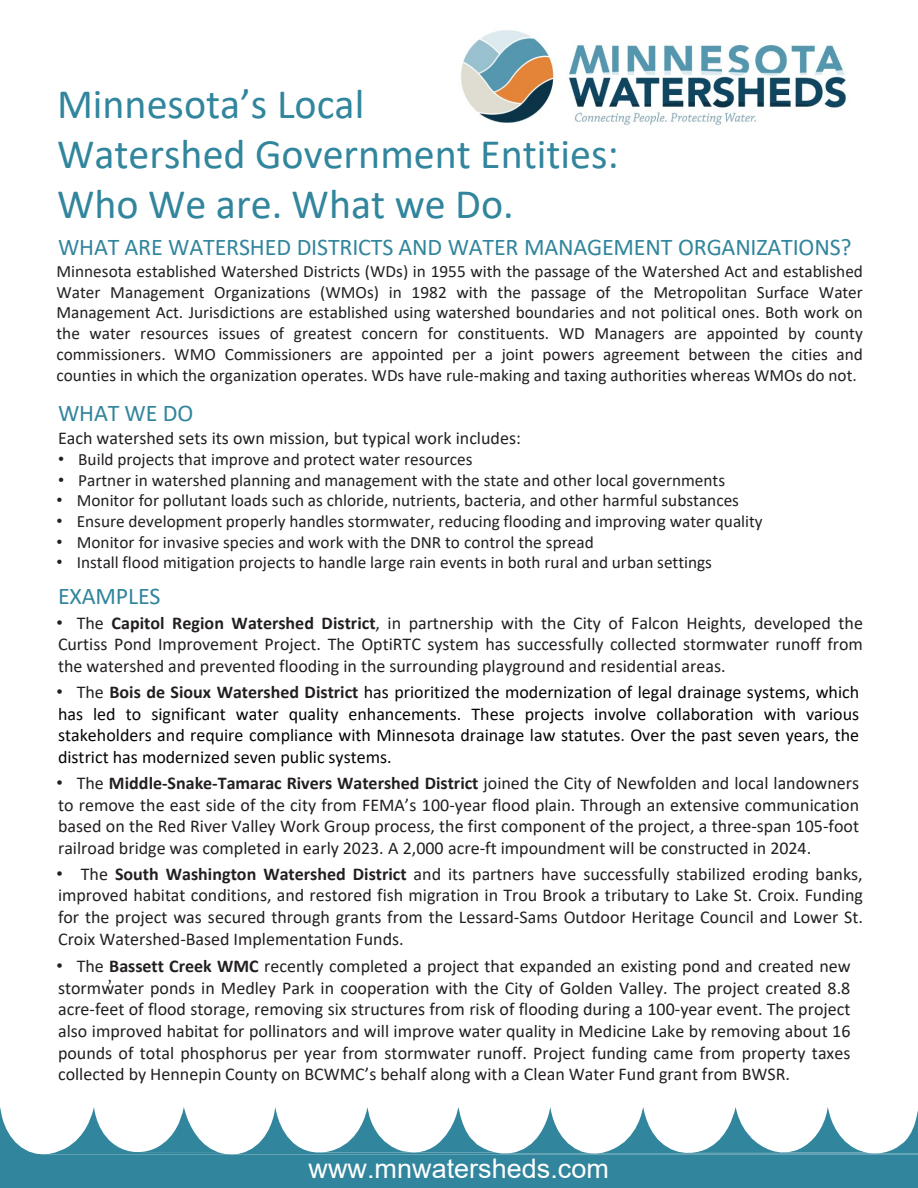
<style>
.page{position:relative;width:918px;height:1188px;background:#fff}
.page>*{position:absolute;margin:0;border:0;box-sizing:border-box;transform-origin:0 0}
.t1{font:42px/50.4px "Calibri";color:#31859c}
.t2{font:27px "Arial";color:#fff}
.t3{font:24px "Calibri";letter-spacing:-.01em;color:#31859c}
.t4{font:18px/21.6px "Calibri";color:#231f20;text-align:justify}
.t5{font:18px/21.6px "Calibri";color:#050505;text-align:justify}
.t6{font:17.25px/20.7px "Calibri";color:#231f20;text-align:justify}
.t7{font:15px "Trebuchet MS";color:#231f20}
.s1{font-family:"Arial"}
.s2{font-weight:700}
.s3{font-family:"Arial";color:#231f20}
.s4{color:#231f20}
.s5{font-weight:700;color:#231f20}
</style>
<div class="page">
<div style="left:0;top:1107px;width:918px;height:81px;background:#31859c"></div>
<svg style="left:43px;top:1107px;width:875px;height:48px"></svg>
<img style="left:461px;top:30px;width:385px;height:95px">
<h1 class="t1" style="left:57px;top:77px;width:563px">Minnesota’s Local<br>Watershed Government Entities:<br>Who We are. What we Do.</h1>
<p class="t3" style="left:58px;top:230px;width:795px">WHAT ARE WATERSHED DISTRICTS AND WATER MANAGEMENT ORGANIZATIONS?</p>
<p class="t6" style="left:56px;top:261px;width:808px">Minnesota established Watershed Districts (WDs) in 1955 with the passage of the Watershed Act and established Water Management Organizations (WMOs) in 1982 with the passage of the Metropolitan Surface Water Management Act. Jurisdictions are established using watershed boundaries and not political ones. Both work on the water resources issues of greatest concern for constituents. WD Managers are appointed by county commissioners. WMO Commissioners are appointed per a joint powers agreement between the cities and counties in which the organization operates. WDs have rule-making and taxing authorities whereas WMOs do not.</p>
<p class="t3" style="left:58px;top:396px;width:137px">WHAT WE DO</p>
<p class="t4" style="left:58px;top:427px;width:464px">Each watershed sets its own mission, but typical work includes:</p>
<p class="t6" style="left:58px;top:448px;width:416px"><span class="s1">•</span> Build projects that improve and protect water resources</p>
<p class="t6" style="left:58px;top:469px;width:669px"><span class="s1">•</span> Partner in watershed planning and management with the state and other local governments</p>
<p class="t6" style="left:57px;top:490px;width:684px"><span class="s1">•</span> Monitor for pollutant loads such as chloride, nutrients, bacteria, and other harmful substances</p>
<p class="t6" style="left:57px;top:510px;width:708px"><span class="s1">•</span> Ensure development properly handles stormwater, reducing flooding and improving water quality</p>
<p class="t6" style="left:57px;top:531px;width:539px"><span class="s1">•</span> Monitor for invasive species and work with the DNR to control the spread</p>
<p class="t6" style="left:57px;top:552px;width:657px"><span class="s1">•</span> Install flood mitigation projects to handle large rain events in both rural and urban settings</p>
<p class="t3" style="left:58px;top:579px;width:104px">EXAMPLES</p>
<p class="t4" style="left:57px;top:612px;width:808px"><span class="s1">•</span> The <span class="s2">Capitol Region Watershed District</span>, in partnership with the City of Falcon Heights, developed the Curtiss Pond Improvement Project. The OptiRTC system has successfully collected stormwater runoff from the watershed and prevented flooding in the surrounding playground and residential areas.</p>
<p class="t5" style="left:57px;top:681px;width:804px"><span class="s3">•</span> <span class="s4">The</span> <span class="s5">Bois de Sioux Watershed District</span> has prioritized the modernization of legal drainage systems, which has led to significant water quality enhancements. These projects involve collaboration with various stakeholders and require compliance with Minnesota drainage law statutes<span class="s4">.</span> Over the past seven years, the district has modernized seven public systems.</p>
<p class="t4" style="left:57px;top:772px;width:804px"><span class="s1">•</span> The <span class="s2">Middle-Snake-Tamarac Rivers Watershed District</span> joined the City of Newfolden and local landowners to remove the east side of the city from FEMA’s 100-year flood plain. Through an extensive communication based on the Red River Valley Work Group process, the first component of the project, a three-span 105-foot railroad bridge was completed in early 2023. A 2,000 acre-ft impoundment will be constructed in 2024.</p>
<p class="t4" style="left:57px;top:863px;width:808px"><span class="s1">•</span> The <span class="s2">South Washington Watershed District</span> and its partners have successfully stabilized eroding banks, improved habitat conditions, and restored fish migration in Trou Brook a tributary to Lake St. Croix. Funding for the project was secured through grants from the Lessard-Sams Outdoor Heritage Council and Lower St.<br>Croix Watershed-Based Implementation Funds.</p>
<p class="t4" style="left:57px;top:955px;width:796px"><span class="s1">•</span> The <span class="s2">Bassett Creek WMC</span> recently completed a project that expanded an existing pond and created new stormwater ponds in Medley Park in cooperation with the City of Golden Valley. The project created 8.8 acre-feet of flood storage, removing six structures from risk of flooding during a 100-year event. The project also improved habitat for pollinators and will improve water quality in Medicine Lake by removing about 16 pounds of total phosphorus per year from stormwater runoff. Project funding came from property taxes collected by Hennepin County on BCWMC’s behalf along with a Clean Water Fund grant from BWSR.</p>
<p class="t7" style="left:107px;top:967px;width:7px">,</p>
<p class="t2" style="left:309px;top:1150px;width:302px">www.mnwatersheds.com</p>
</div>
